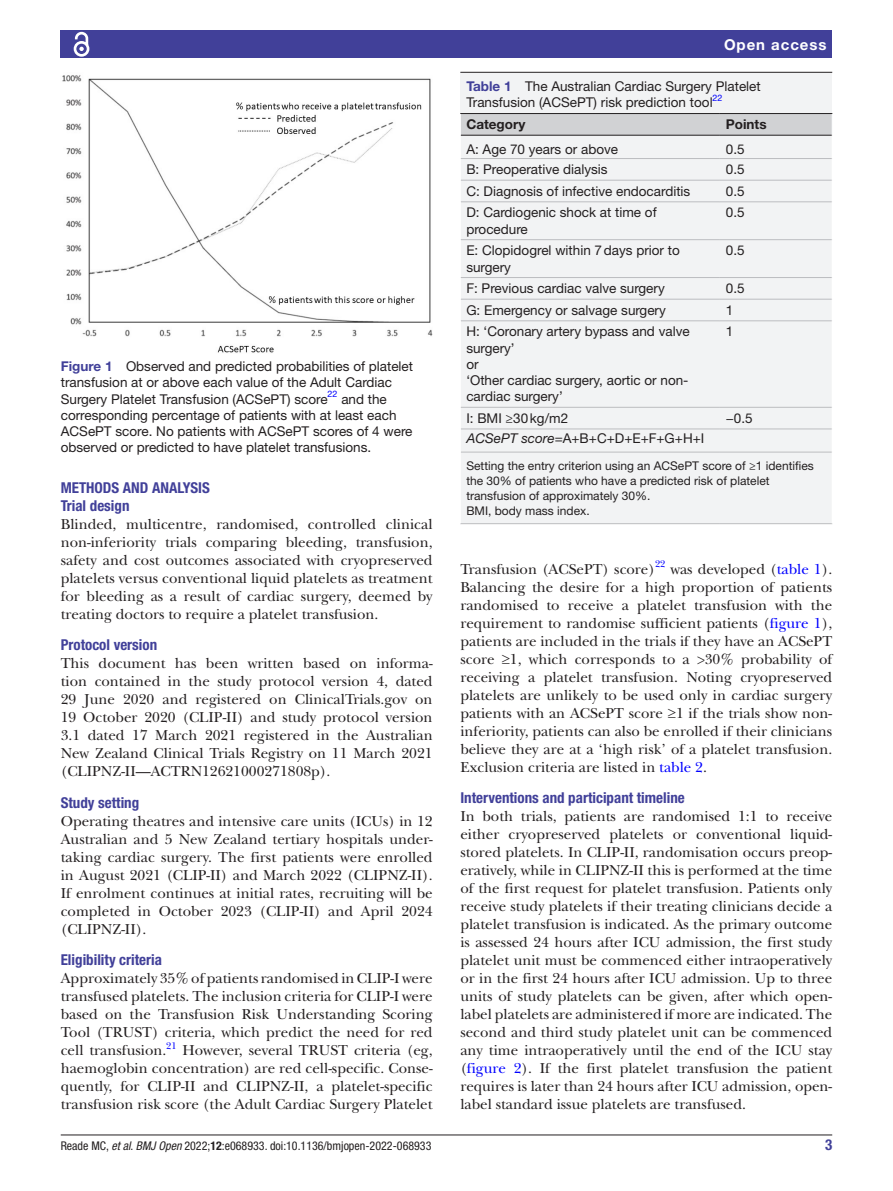
<style>
.page{position:relative;width:893px;height:1191px;background:#fff}
.page>*{position:absolute;margin:0;border:0;box-sizing:border-box;transform-origin:0 0}
.t1{font:15px/18px "New Baskerville";color:#231f20;text-align:justify}
.t2{font:700 condensed 15px/18px "Helvetica Neue LT Std";color:#414099}
.t3{font:700 15px "Helvetica Neue LT Std";letter-spacing:.065em;color:#fff}
.t4{font:13.5px/16.2px "Helvetica Neue LT Std";color:#231f20}
.t5{font:700 13.5px "Helvetica Neue LT Std";color:#231f20}
.t6{font:12px/15px "Helvetica Neue LT Std";color:#231f20}
.t7{font:condensed 12px "Helvetica Neue LT Std";color:#231f20}
.t8{font:9.9px "New Baskerville";color:#00f}
.s1{font-weight:700;color:#414099}
.s2{font-style:italic}
.s3{color:#00f}
.s4{font-weight:700}
</style>
<div class="page">
<hr style="left:61px;top:1134px;width:771px;height:1px;background:#231f20">
<div style="left:61px;top:31px;width:771px;height:27px;background:#414099"></div>
<svg style="left:73px;top:31px;width:17px;height:26px"></svg>
<div style="left:460px;top:73px;width:372px;height:451px;background:#f2f3f4"></div>
<hr style="left:460px;top:72px;width:372px;height:1px;background:#231f20">
<hr style="left:460px;top:113px;width:260px;height:1px;background:#231f20">
<hr style="left:720px;top:113px;width:112px;height:1px;background:#231f20">
<hr style="left:460px;top:202px;width:260px;height:1px;background:#bcbdc0">
<hr style="left:720px;top:202px;width:112px;height:1px;background:#bcbdc0">
<hr style="left:460px;top:239px;width:260px;height:1px;background:#bcbdc0">
<hr style="left:720px;top:239px;width:112px;height:1px;background:#bcbdc0">
<hr style="left:460px;top:277px;width:260px;height:1px;background:#bcbdc0">
<hr style="left:720px;top:277px;width:112px;height:1px;background:#bcbdc0">
<hr style="left:460px;top:299px;width:260px;height:1px;background:#bcbdc0">
<hr style="left:720px;top:299px;width:112px;height:1px;background:#bcbdc0">
<hr style="left:460px;top:320px;width:260px;height:1px;background:#bcbdc0">
<hr style="left:720px;top:320px;width:112px;height:1px;background:#bcbdc0">
<hr style="left:460px;top:407px;width:260px;height:1px;background:#bcbdc0">
<hr style="left:720px;top:407px;width:112px;height:1px;background:#bcbdc0">
<hr style="left:720px;top:429px;width:112px;height:1px;background:#bcbdc0">
<hr style="left:460px;top:429px;width:260px;height:1px;background:#bcbdc0">
<hr style="left:460px;top:452px;width:260px;height:1px;background:#bcbdc0">
<hr style="left:720px;top:452px;width:112px;height:1px;background:#bcbdc0">
<hr style="left:460px;top:523px;width:260px;height:1px;background:#bcbdc0">
<hr style="left:720px;top:523px;width:112px;height:1px;background:#bcbdc0">
<hr style="left:460px;top:202px;width:1px;height:38px;background:#fff">
<hr style="left:460px;top:240px;width:1px;height:37px;background:#fff">
<svg style="left:460px;top:277px;width:1px;height:44px"></svg>
<hr style="left:460px;top:321px;width:1px;height:86px;background:#fff">
<svg style="left:460px;top:407px;width:1px;height:44px"></svg>
<hr style="left:460px;top:452px;width:1px;height:71px;background:#fff">
<svg style="left:460px;top:114px;width:372px;height:88px"></svg>
<img style="left:62px;top:75px;width:371px;height:278px">
<p class="t4" style="left:61px;top:358px;width:354px"><span class="s1">Figure 1</span> Observed and predicted probabilities of platelet transfusion at or above each value of the Adult Cardiac Surgery Platelet Transfusion (ACSePT) score<sup>22</sup> and the corresponding percentage of patients with at least each ACSePT score. No patients with ACSePT scores of 4 were observed or predicted to have platelet transfusions.</p>
<p class="t2" style="left:61px;top:478px;width:151px">METHODS AND ANALYSIS<br>Trial design</p>
<p class="t1" style="left:61px;top:515px;width:373px">Blinded, multicentre, randomised, controlled clinical non-inferiority trials comparing bleeding, transfusion, safety and cost outcomes associated with cryopreserved platelets versus conventional liquid platelets as treatment for bleeding as a result of cardiac surgery, deemed by treating doctors to require a platelet transfusion.</p>
<p class="t2" style="left:61px;top:635px;width:98px">Protocol version</p>
<p class="t1" style="left:61px;top:654px;width:373px">This document has been written based on informa&shy;tion contained in the study protocol version 4, dated 29 June 2020 and registered on ClinicalTrials.gov on 19 October 2020 (CLIP-II) and study protocol version 3.1 dated 17 March 2021 registered in the Australian New Zealand Clinical Trials Registry on 11 March 2021 (CLIPNZ-II—ACTRN12621000271808p).</p>
<p class="t2" style="left:61px;top:793px;width:80px">Study setting</p>
<p class="t1" style="left:61px;top:812px;width:373px">Operating theatres and intensive care units (ICUs) in 12<br>Australian and 5 New Zealand tertiary hospitals under&shy;taking cardiac surgery. The first patients were enrolled in August 2021 (CLIP-II) and March 2022 (CLIPNZ-II).<br>If enrolment continues at initial rates, recruiting will be completed in October 2023 (CLIP-II) and April 2024 (CLIPNZ-II).</p>
<p class="t2" style="left:61px;top:950px;width:103px">Eligibility criteria</p>
<p class="t1" style="left:61px;top:969px;width:373px">Approximately 35% of patients randomised in CLIP-I were transfused platelets. The inclusion criteria for CLIP-I were based on the Transfusion Risk Understanding Scoring Tool (TRUST) criteria, which predict the need for red cell transfusion.</p>
<p class="t8" style="left:166px;top:1039px;width:12px">21</p>
<p class="t1" style="left:61px;top:1041px;width:373px;text-indent:122px">However, several TRUST criteria (eg, haemoglobin concentration) are red cell-specific. Conse&shy;quently, for CLIP-II and CLIPNZ-II, a platelet-specific transfusion risk score (the Adult Cardiac Surgery Platelet</p>
<p class="t3" style="left:724px;top:35px;width:104px">Open access</p>
<p class="t4" style="left:466px;top:77px;width:296px"><span class="s1">Table 1</span> The Australian Cardiac Surgery Platelet<br>Transfusion (ACSePT) risk prediction tool<sup>22</sup></p>
<p class="t5" style="left:466px;top:116px;width:61px">Category</p>
<p class="t5" style="left:726px;top:116px;width:42px">Points</p>
<p class="t4" style="left:466px;top:141px;width:153px">A: Age 70 years or above</p>
<p class="t4" style="left:726px;top:141px;width:20px">0.5</p>
<p class="t4" style="left:466px;top:161px;width:143px">B: Preoperative dialysis</p>
<p class="t4" style="left:726px;top:161px;width:20px">0.5</p>
<p class="t4" style="left:466px;top:183px;width:226px">C: Diagnosis of infective endocarditis</p>
<p class="t4" style="left:726px;top:183px;width:20px">0.5</p>
<p class="t4" style="left:466px;top:204px;width:192px">D: Cardiogenic shock at time of procedure</p>
<p class="t4" style="left:726px;top:204px;width:20px">0.5</p>
<p class="t4" style="left:466px;top:242px;width:215px">E: Clopidogrel within 7days prior to surgery</p>
<p class="t4" style="left:726px;top:242px;width:20px">0.5</p>
<p class="t4" style="left:466px;top:280px;width:200px">F: Previous cardiac valve surgery</p>
<p class="t4" style="left:726px;top:280px;width:20px">0.5</p>
<p class="t4" style="left:466px;top:302px;width:201px">G: Emergency or salvage surgery</p>
<p class="t4" style="left:726px;top:302px;width:9px">1</p>
<p class="t4" style="left:466px;top:323px;width:225px">H: ‘Coronary artery bypass and valve surgery’<br>or<br>‘Other cardiac surgery, aortic or non&shy;cardiac surgery’</p>
<p class="t4" style="left:726px;top:323px;width:9px">1</p>
<p class="t4" style="left:466px;top:410px;width:103px">I: BMI ≥30kg/m2</p>
<p class="t4" style="left:726px;top:410px;width:28px">−0.5</p>
<p class="t4" style="left:466px;top:430px;width:239px"><span class="s2">ACSePT score=</span>A+B+C+D+E+F+G+H+I</p>
<p class="t6" style="left:466px;top:458px;width:349px">Setting the entry criterion using an ACSePT score of ≥1 identifies the 30% of patients who have a predicted risk of platelet transfusion of approximately 30%.<br>BMI, body mass index.</p>
<p class="t1" style="left:460px;top:560px;width:373px">Transfusion (ACSePT) score)<sup>22</sup> was developed (<span class="s3">table 1</span>).<br>Balancing the desire for a high proportion of patients randomised to receive a platelet transfusion with the requirement to randomise sufficient patients (<span class="s3">figure 1</span>), patients are included in the trials if they have an ACSePT score ≥1, which corresponds to a &gt;30% probability of receiving a platelet transfusion. Noting cryopreserved platelets are unlikely to be used only in cardiac surgery patients with an ACSePT score ≥1 if the trials show non&shy;inferiority, patients can also be enrolled if their clinicians believe they are at a ‘high risk’ of a platelet transfusion.<br>Exclusion criteria are listed in <span class="s3">table 2</span>.</p>
<p class="t2" style="left:460px;top:788px;width:226px">Interventions and participant timeline</p>
<p class="t1" style="left:460px;top:807px;width:373px">In both trials, patients are randomised 1:1 to receive either cryopreserved platelets or conventional liquid&shy;stored platelets. In CLIP-II, randomisation occurs preop&shy;eratively, while in CLIPNZ-II this is performed at the time of the first request for platelet transfusion. Patients only receive study platelets if their treating clinicians decide a platelet transfusion is indicated. As the primary outcome is assessed 24 hours after ICU admission, the first study platelet unit must be commenced either intraoperatively or in the first 24 hours after ICU admission. Up to three units of study platelets can be given, after which open&shy;label platelets are administered if more are indicated. The second and third study platelet unit can be commenced any time intraoperatively until the end of the ICU stay (<span class="s3">figure 2</span>). If the first platelet transfusion the patient requires is later than 24 hours after ICU admission, open&shy;label standard issue platelets are transfused.</p>
<p class="t7" style="left:61px;top:1138px;width:372px">Reade MC, <span class="s2">et al</span>. <span class="s2">BMJ Open</span> 2022;<span class="s4">12</span>:e068933. doi:10.1136/bmjopen-2022-068933</p>
<p class="t2" style="left:825px;top:1135px;width:9px">3</p>
</div>
